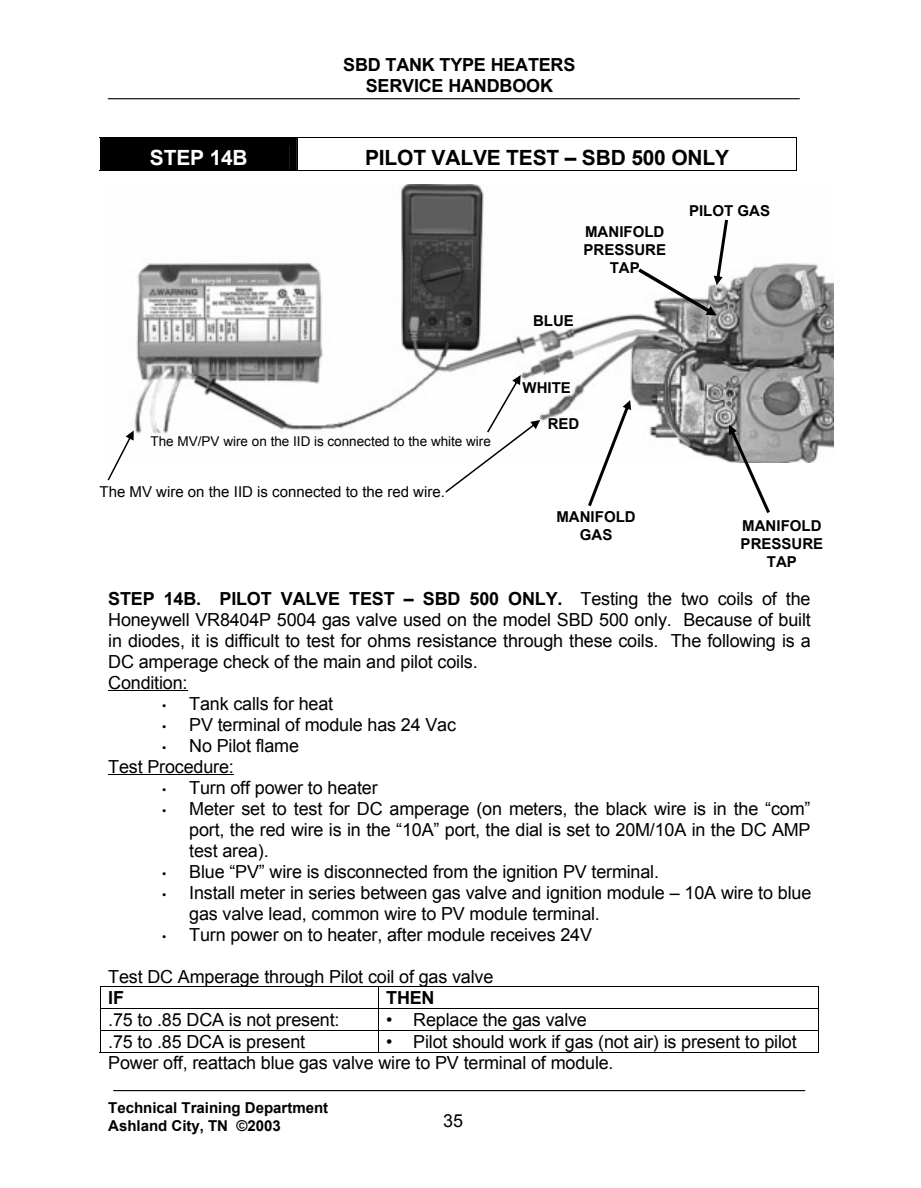
<style>
.page{position:relative;width:921px;height:1188px;background:#fff}
.page>*{position:absolute;margin:0;border:0;box-sizing:border-box;transform-origin:0 0}
.t1{font:700 21px "Arial";letter-spacing:-.01em;color:#000}
.t2{font:700 21px "Arial";letter-spacing:-.01em;color:#fff}
.t3{font:18px/21px "Arial";letter-spacing:-.01em;color:#000}
.t4{font:700 18px/21px "Arial";letter-spacing:-.01em;color:#000;text-align:center}
.t5{font:700 15px/18px "Arial";color:#000;text-align:center}
.t6{font:15px "Arial";color:#000}
.t7{font:13.5px "Arial";color:#000}
.s1{font-weight:700}
.s2{font-size:12px}
</style>
<div class="page">
<hr style="left:108px;top:98px;width:691px;height:1px;background:#010101">
<hr style="left:114px;top:1090px;width:691px;height:1px;background:#010101">
<div style="left:101px;top:138px;width:196px;height:32px;background:#000"></div>
<hr style="left:100px;top:137px;width:697px;height:1px;background:#000">
<hr style="left:100px;top:138px;width:1px;height:33px;background:#000">
<hr style="left:100px;top:170px;width:197px;height:1px;background:#000">
<hr style="left:297px;top:138px;width:1px;height:33px;background:#000">
<hr style="left:298px;top:170px;width:498px;height:1px;background:#000">
<hr style="left:796px;top:138px;width:1px;height:33px;background:#000">
<hr style="left:108px;top:690px;width:79px;height:1px;background:#000">
<hr style="left:108px;top:774px;width:126px;height:1px;background:#000">
<hr style="left:100px;top:987px;width:719px;height:1px;background:#000">
<hr style="left:100px;top:1008px;width:719px;height:1px;background:#000">
<hr style="left:100px;top:1030px;width:719px;height:1px;background:#000">
<svg style="left:100px;top:988px;width:1px;height:64px"></svg>
<hr style="left:100px;top:1052px;width:278px;height:1px;background:#000">
<svg style="left:378px;top:988px;width:1px;height:64px"></svg>
<hr style="left:379px;top:1052px;width:439px;height:1px;background:#000">
<svg style="left:818px;top:988px;width:1px;height:65px"></svg>
<img style="left:133px;top:185px;width:700px;height:277px">
<svg style="left:729px;top:425px;width:41px;height:88px"></svg>
<svg style="left:588px;top:400px;width:43px;height:106px"></svg>
<svg style="left:638px;top:220px;width:90px;height:96px"></svg>
<svg style="left:108px;top:431px;width:26px;height:49px"></svg>
<svg style="left:445px;top:375px;width:95px;height:118px"></svg>
<p class="t4" style="left:343px;top:55px;width:234px">SBD TANK TYPE HEATERS<br>SERVICE HANDBOOK</p>
<p class="t2" style="left:150px;top:144px;width:99px">STEP 14B</p>
<p class="t1" style="left:365px;top:144px;width:365px">PILOT VALVE TEST – SBD 500 ONLY</p>
<p class="t7" style="left:151px;top:433px;width:342px">The MV/PV wire on the IID is connected to the white wire</p>
<p class="t6" style="left:99px;top:482px;width:347px">The MV wire on the IID is connected to the red wire.</p>
<p class="t5" style="left:584px;top:223px;width:84px">MANIFOLD<br>PRESSURE<br>TAP</p>
<p class="t5" style="left:533px;top:312px;width:42px">BLUE</p>
<p class="t5" style="left:522px;top:379px;width:50px">WHITE</p>
<p class="t5" style="left:548px;top:415px;width:33px">RED</p>
<p class="t5" style="left:689px;top:202px;width:82px">PILOT GAS</p>
<p class="t5" style="left:556px;top:509px;width:81px">MANIFOLD<br>GAS</p>
<p class="t5" style="left:741px;top:518px;width:84px">MANIFOLD<br>PRESSURE<br>TAP</p>
<p class="t3" style="left:108px;top:588px;width:704px"><span class="s1">STEP 14B. PILOT VALVE TEST – SBD 500 ONLY.</span> Testing the two coils of the Honeywell VR8404P 5004 gas valve used on the model SBD 500 only. Because of built in diodes, it is difficult to test for ohms resistance through these coils. The following is a DC amperage check of the main and pilot coils.<br>Condition:</p>
<p class="t3" style="left:162px;top:693px;width:173px"><span class="s2">•</span> Tank calls for heat</p>
<p class="t3" style="left:162px;top:714px;width:295px"><span class="s2">•</span> PV terminal of module has 24 Vac</p>
<p class="t3" style="left:108px;top:735px;width:192px;text-indent:54px"><span class="s2">•</span> No Pilot flame<br>Test Procedure:</p>
<p class="t3" style="left:162px;top:777px;width:217px"><span class="s2">•</span> Turn off power to heater</p>
<p class="t3" style="left:189px;top:798px;width:623px;text-align:justify;text-indent:-27px"><span class="s2">•</span> Meter set to test for DC amperage (on meters, the black wire is in the “com” port, the red wire is in the “10A” port, the dial is set to 20M/10A in the DC AMP test area).</p>
<p class="t3" style="left:162px;top:861px;width:498px"><span class="s2">•</span> Blue “PV” wire is disconnected from the ignition PV terminal.</p>
<p class="t3" style="left:189px;top:882px;width:624px;text-indent:-27px"><span class="s2">•</span> Install meter in series between gas valve and ignition module – 10A wire to blue gas valve lead, common wire to PV module terminal.</p>
<p class="t3" style="left:162px;top:924px;width:431px"><span class="s2">•</span> Turn power on to heater, after module receives 24V</p>
<p class="t3" style="left:108px;top:966px;width:387px">Test DC Amperage through Pilot coil of gas valve</p>
<p class="t4" style="left:108px;top:988px;width:17px">IF</p>
<p class="t4" style="left:386px;top:988px;width:50px">THEN</p>
<p class="t3" style="left:108px;top:1009px;width:233px">.75 to .85 DCA is not present:</p>
<p class="t3" style="left:386px;top:1009px;width:202px">• Replace the gas valve</p>
<p class="t3" style="left:108px;top:1031px;width:199px">.75 to .85 DCA is present</p>
<p class="t3" style="left:108px;top:1031px;width:690px;line-height:21.8px;text-indent:278px">• Pilot should work if gas (not air) is present to pilot<br>Power off, reattach blue gas valve wire to PV terminal of module.</p>
<p class="t5" style="left:108px;top:1099px;width:222px;text-align:left">Technical Training Department<br>Ashland City, TN ©2003</p>
<p class="t3" style="left:443px;top:1110px;width:21px">35</p>
</div>
